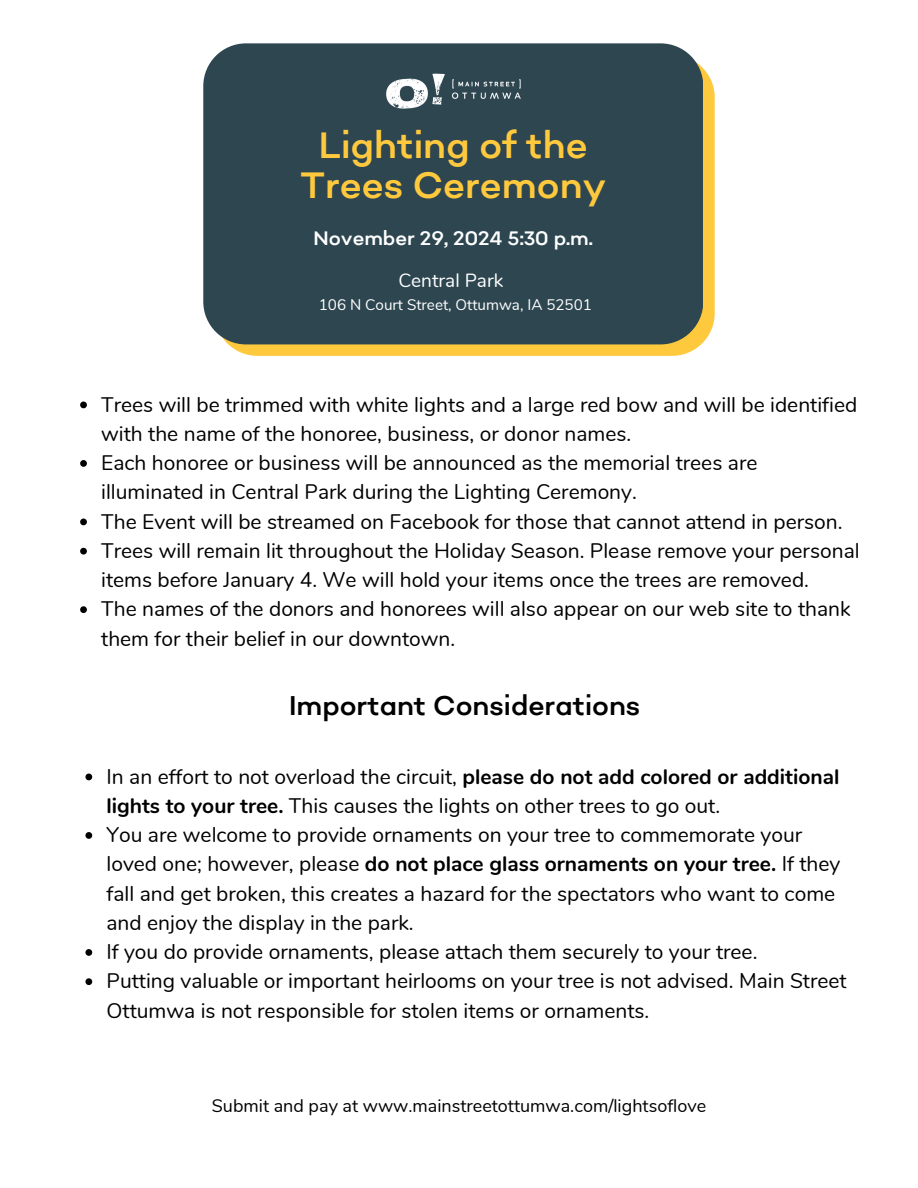
<style>
.page{position:relative;width:918px;height:1188px;background:#fff}
.page>*{position:absolute;margin:0;border:0;box-sizing:border-box;transform-origin:0 0}
.t1{font:36.6px/40.2px "Sonny Gothic";color:#ffc93e;text-align:center}
.t2{font:27px "Sonny Gothic";color:#000}
.t3{font:21px/29.2px "Nunito";color:#000}
.t4{font:19.35px "Sonny Gothic";color:#fff}
.t5{font:19.05px "Nunito";color:#fff}
.t6{font:18px "Nunito";color:#000}
.t7{font:15.3px "Nunito";color:#fff}
.s1{font-weight:700}
</style>
<div class="page">
<div style="left:215px;top:55px;width:500px;height:301px;background:#ffc93e;border-radius:43px"></div>
<div style="left:203px;top:43px;width:500px;height:301px;background:#2d4650;border-radius:43px"></div>
<svg style="left:80px;top:402px;width:7px;height:6px"></svg>
<svg style="left:80px;top:460px;width:7px;height:7px"></svg>
<svg style="left:80px;top:519px;width:7px;height:6px"></svg>
<svg style="left:80px;top:548px;width:7px;height:7px"></svg>
<svg style="left:80px;top:606px;width:7px;height:7px"></svg>
<img style="left:386px;top:73px;width:135px;height:36px">
<svg style="left:85px;top:774px;width:7px;height:6px"></svg>
<svg style="left:85px;top:832px;width:7px;height:7px"></svg>
<svg style="left:85px;top:949px;width:7px;height:7px"></svg>
<svg style="left:85px;top:978px;width:7px;height:7px"></svg>
<p class="t1" style="left:300px;top:127px;width:308px">Lighting of the<br>Trees Ceremony</p>
<p class="t4" style="left:314px;top:225px;width:281px">November 29, 2024 5:30 p.m.</p>
<p class="t5" style="left:398px;top:268px;width:106px">Central Park</p>
<p class="t7" style="left:319px;top:294px;width:275px">106 N Court Street, Ottumwa, IA 52501</p>
<p class="t3" style="left:101px;top:390px;width:758px">Trees will be trimmed with white lights and a large red bow and will be identified with the name of the honoree, business, or donor names.</p>
<h1 class="t3" style="left:101px;top:449px;width:658px">Each honoree or business will be announced as the memorial trees are illuminated in Central Park during the Lighting Ceremony.</h1>
<h3 class="t3" style="left:101px;top:507px;width:743px">The Event will be streamed on Facebook for those that cannot attend in person.</h3>
<p class="t3" style="left:101px;top:536px;width:760px">Trees will remain lit throughout the Holiday Season. Please remove your personal items before January 4. We will hold your items once the trees are removed.</p>
<p class="t3" style="left:101px;top:595px;width:751px">The names of the donors and honorees will also appear on our web site to thank them for their belief in our downtown.</p>
<h2 class="t2" style="left:289px;top:688px;width:353px">Important Considerations</h2>
<p class="t3" style="left:107px;top:762px;width:734px">In an effort to not overload the circuit, <span class="s1">please do not add colored or additional lights to your tree.</span> This causes the lights on other trees to go out.</p>
<p class="t3" style="left:107px;top:821px;width:735px">You are welcome to provide ornaments on your tree to commemorate your loved one; however, please <span class="s1">do not place glass ornaments on your tree.</span> If they fall and get broken, this creates a hazard for the spectators who want to come and enjoy the display in the park.</p>
<p class="t3" style="left:107px;top:938px;width:652px">If you do provide ornaments, please attach them securely to your tree.</p>
<p class="t3" style="left:107px;top:967px;width:742px">Putting valuable or important heirlooms on your tree is not advised. Main Street<br>Ottumwa is not responsible for stolen items or ornaments.</p>
<h4 class="t6" style="left:212px;top:1094px;width:496px">Submit and pay at www.mainstreetottumwa.com/lightsoflove</h4>
</div>
